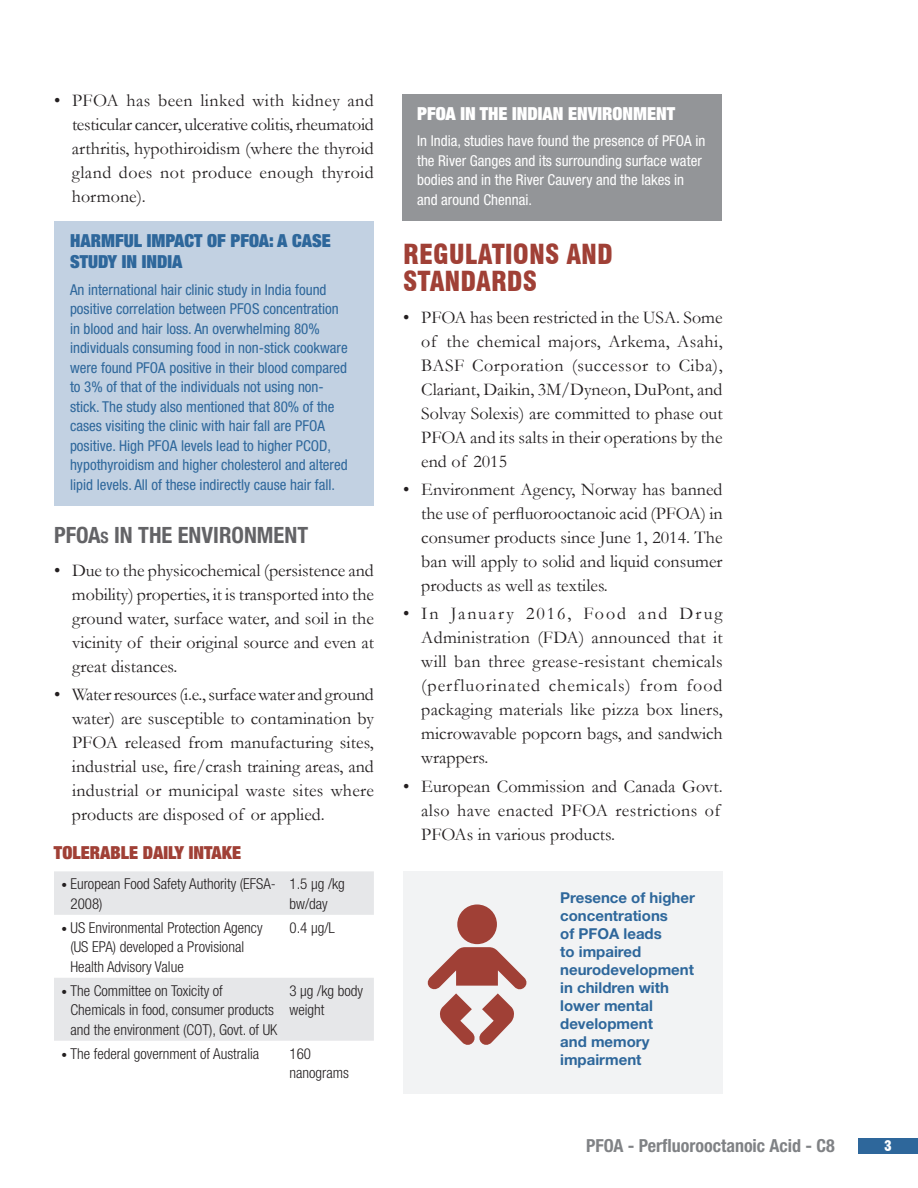
<style>
.page{position:relative;width:918px;height:1188px;background:#fff}
.page>*{position:absolute;margin:0;border:0;box-sizing:border-box;transform-origin:0 0}
.t1{font:900 condensed 27px/27px "Swiss 721 BT";color:#a04036}
.t2{font:700 condensed 22.5px "Helvetica Neue";color:#636366}
.t3{font:18px/24px "Garamond";color:#231f20;text-align:justify}
.t4{font:900 expanded 18px/21.6px "Helvetica Neue";color:#2e679b}
.t5{font:700 condensed 18px "Helvetica Neue";color:#808285}
.t6{font:900 expanded 18px "Helvetica Neue";color:#fff}
.t7{font:900 expanded 18px "Helvetica Neue";color:#a04036}
.t8{font:condensed 15px/19.5px "Helvetica Neue";color:#2e679b}
.t9{font:300 condensed 15px/19.5px "Helvetica Neue";color:#231f20}
.t10{font:condensed 15px/19.5px "Helvetica Neue";color:#fff}
.t11{font:700 15px/18px "Helvetica Neue";color:#2e679b}
.t12{font:900 condensed 14.25px "Swiss 721 BT";color:#fff}
.s1{font-size:15.75px}
.s2{font-family:"Alright Sans";font-weight:400;font-stretch:normal}
</style>
<div class="page">
<div style="left:858px;top:1139px;width:60px;height:15px;background:#2e679b"></div>
<svg style="left:54px;top:871px;width:320px;height:170px;fill:#e6e7e9"></svg>
<div style="left:404px;top:871px;width:319px;height:223px;background:#f2f3f4"></div>
<div style="left:457px;top:904px;width:40px;height:40px;background:#a04036;border-radius:50%"></div>
<svg style="left:427px;top:947px;width:100px;height:98px"></svg>
<div style="left:54px;top:221px;width:320px;height:285px;background:#c2d1e2"></div>
<div style="left:402px;top:94px;width:320px;height:127px;background:#939598"></div>
<p class="t3" style="left:72px;top:88px;width:303px;text-indent:-18px">• PFOA has been linked with kidney and testicular cancer, ulcerative colitis, rheumatoid arthritis, hypothiroidism (where the thyroid gland does not produce enough thyroid hormone).</p>
<p class="t4" style="left:70px;top:229px;width:262px">HARMFUL IMPACT OF PFOA: A CASE<br>STUDY IN INDIA</p>
<p class="t8" style="left:70px;top:279px;width:279px">An international hair clinic study in India found positive correlation between PFOS concentration in blood and hair loss. An overwhelming 80% individuals consuming food in non-stick cookware were found PFOA positive in their blood compared to 3% of that of the individuals not using non&shy;stick. The study also mentioned that 80% of the cases visiting the clinic with hair fall are PFOA positive. High PFOA levels lead to higher PCOD, hypothyroidism and higher cholesterol and altered lipid levels. All of these indirectly cause hair fall.</p>
<p class="t2" style="left:54px;top:522px;width:204px">PFOA<span class="s1">s</span> in the ENVIRONMENT</p>
<p class="t3" style="left:72px;top:558px;width:303px;text-indent:-18px">• Due to the physicochemical (persistence and mobility) properties, it is transported into the ground water, surface water, and soil in the vicinity of their original source and even at great distances.</p>
<p class="t3" style="left:72px;top:682px;width:303px;text-indent:-18px">• Waterresources(i.e.,surfacewater and ground water) are susceptible to contamination by PFOA released from manufacturing sites, industrial use, fire/crash training areas, and industrial or municipal waste sites where products are disposed of or applied.</p>
<p class="t7" style="left:54px;top:841px;width:189px">TOLERABLE DAILY INTAKE</p>
<p class="t9" style="left:70px;top:874px;width:207px;text-indent:-10px"><span class="s2">͞</span> European Food Safety Authority (EFSA-<br>2008)</p>
<p class="t9" style="left:290px;top:874px;width:57px">1.5 µg /kg bw/day</p>
<p class="t9" style="left:70px;top:918px;width:194px;text-indent:-10px"><span class="s2">͞</span> US Environmental Protection Agency (US EPA) developed a Provisional<br>Health Advisory Value</p>
<p class="t9" style="left:290px;top:918px;width:47px">0.4 µg/L</p>
<p class="t9" style="left:70px;top:981px;width:208px;text-indent:-10px"><span class="s2">͞</span> The Committee on Toxicity of<br>Chemicals in food, consumer products and the environment (COT), Govt. of UK</p>
<p class="t9" style="left:290px;top:981px;width:75px">3 µg /kg body weight</p>
<p class="t9" style="left:60px;top:1043px;width:201px"><span class="s2">͞</span> The federal government of Australia</p>
<p class="t9" style="left:290px;top:1043px;width:61px">160 nanograms</p>
<p class="t6" style="left:417px;top:102px;width:260px">PFOA IN THE INDIAN ENVIRONMENT</p>
<p class="t10" style="left:417px;top:131px;width:290px">In India, studies have found the presence of PFOA in the River Ganges and its surrounding surface water bodies and in the River Cauvery and the lakes in and around Chennai.</p>
<h1 class="t1" style="left:403px;top:240px;width:211px">REGULATIONS AND<br>STANDARDS</h1>
<p class="t3" style="left:421px;top:305px;width:303px;text-indent:-18px">• PFOA has been restricted in the USA. Some of the chemical majors, Arkema, Asahi, BASF Corporation (successor to Ciba), Clariant, Daikin, 3M/Dyneon, DuPont, and Solvay Solexis) are committed to phase out PFOA and its salts in their operations by the end of 2015</p>
<p class="t3" style="left:421px;top:477px;width:303px;text-indent:-18px">• Environment Agency, Norway has banned the use of perfluorooctanoic acid (PFOA) in consumer products since June 1, 2014. The ban will apply to solid and liquid consumer products as well as textiles.</p>
<p class="t3" style="left:421px;top:601px;width:303px;text-indent:-18px">• In January 2016, Food and Drug Administration (FDA) announced that it will ban three grease-resistant chemicals (perfluorinated chemicals) from food packaging materials like pizza box liners, microwavable popcorn bags, and sandwich wrappers.</p>
<p class="t3" style="left:421px;top:774px;width:303px;text-align:left;text-indent:-18px">• European Commission and Canada Govt. also have enacted PFOA restrictions of<br>PFOAs in various products.</p>
<p class="t11" style="left:560px;top:888px;width:136px">Presence of higher concentrations<br>of PFOA leads<br>to impaired neurodevelopment in children with lower mental development<br>and memory impairment</p>
<p class="t5" style="left:586px;top:1135px;width:250px">PFOA - Perfluorooctanoic Acid - C8</p>
<p class="t12" style="left:884px;top:1138px;width:9px">3</p>
</div>
